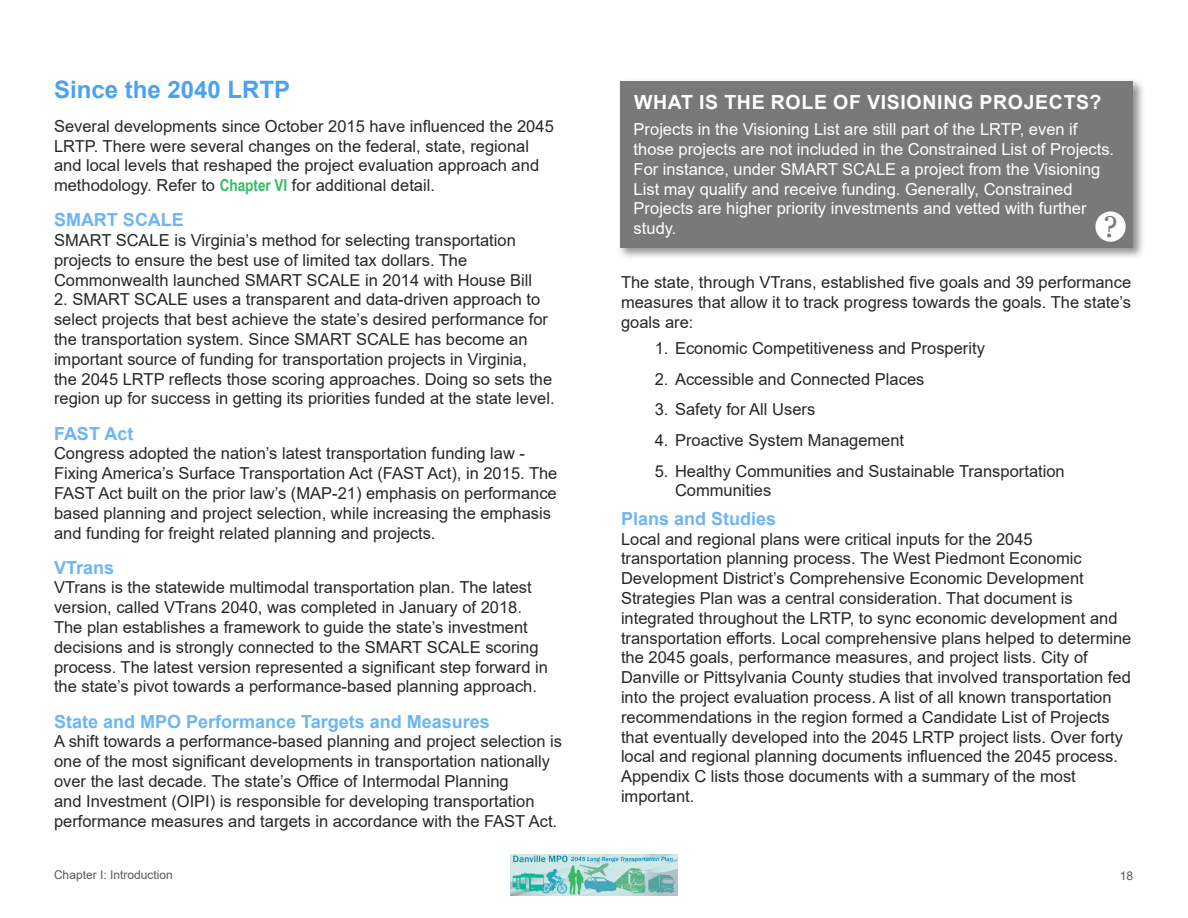
<style>
.page{position:relative;width:1188px;height:918px;background:#fff}
.page>*{position:absolute;margin:0;border:0;box-sizing:border-box;transform-origin:0 0}
.Insert_Body_text{font:30px "Georgia";color:#79797a}
.Header_1{font:700 24px "Arial";color:#49a3f2}
.Insert_Title{font:700 19.5px "Arial";letter-spacing:.035em;color:#fff}
.Header_2{font:700 18px "Arial";color:#6db5f5}
.Body_text{font:16.5px/19.8px "Arial";color:#252728}
.Insert_Body_text-2{font:16.5px/19.8px "Arial";color:#fff}
.t1{font:12px "Arial";color:#575859}
.s1{font-family:"Arial Narrow";font-weight:700;color:#36bd69}
</style>
<div class="page">
<img style="left:511px;top:855px;width:166px;height:41px">
<div style="left:617px;top:78px;width:529px;height:182px;background:#231f20;opacity:.5"></div>
<div style="left:620px;top:81px;width:513px;height:167px;background:#79797a"></div>
<div style="left:1095px;top:212px;width:31px;height:30px;background:#fff;border-radius:50%"></div>
<p class="Header_1" style="left:54px;top:73px;width:238px">Since the 2040 LRTP</p>
<p class="Body_text" style="left:54px;top:116px;width:501px">Several developments since October 2015 have influenced the 2045<br>LRTP. There were several changes on the federal, state, regional and local levels that reshaped the project evaluation approach and methodology. Refer to <span class="s1">Chapter VI</span> for additional detail.</p>
<p class="Header_2" style="left:54px;top:207px;width:131px">SMART SCALE</p>
<p class="Body_text" style="left:54px;top:230px;width:480px">SMART SCALE is Virginia’s method for selecting transportation projects to ensure the best use of limited tax dollars. The<br>Commonwealth launched SMART SCALE in 2014 with House Bill</p>
<p class="Body_text" style="left:54px;top:290px;width:502px">2. SMART SCALE uses a transparent and data-driven approach to select projects that best achieve the state’s desired performance for the transportation system. Since SMART SCALE has become an important source of funding for transportation projects in Virginia,<br>the 2045 LRTP reflects those scoring approaches. Doing so sets the region up for success in getting its priorities funded at the state level.</p>
<p class="Header_2" style="left:54px;top:421px;width:81px">FAST Act</p>
<p class="Body_text" style="left:54px;top:444px;width:505px">Congress adopted the nation’s latest transportation funding law - Fixing America’s Surface Transportation Act (FAST Act), in 2015. The FAST Act built on the prior law’s (MAP-21) emphasis on performance based planning and project selection, while increasing the emphasis and funding for freight related planning and projects.</p>
<p class="Header_2" style="left:54px;top:555px;width:62px">VTrans</p>
<p class="Body_text" style="left:54px;top:578px;width:495px">VTrans is the statewide multimodal transportation plan. The latest version, called VTrans 2040, was completed in January of 2018.<br>The plan establishes a framework to guide the state’s investment decisions and is strongly connected to the SMART SCALE scoring process. The latest version represented a significant step forward in the state’s pivot towards a performance-based planning approach.</p>
<p class="Header_2" style="left:54px;top:709px;width:437px">State and MPO Performance Targets and Measures</p>
<p class="Body_text" style="left:54px;top:732px;width:510px">A shift towards a performance-based planning and project selection is one of the most significant developments in transportation nationally over the last decade. The state’s Office of Intermodal Planning<br>and Investment (OIPI) is responsible for developing transportation performance measures and targets in accordance with the FAST Act.</p>
<p class="Insert_Title" style="left:634px;top:88px;width:469px">WHAT IS THE ROLE OF VISIONING PROJECTS?</p>
<p class="Insert_Body_text-2" style="left:634px;top:119px;width:482px">Projects in the Visioning List are still part of the LRTP, even if those projects are not included in the Constrained List of Projects.<br>For instance, under SMART SCALE a project from the Visioning List may qualify and receive funding. Generally, Constrained Projects are higher priority investments and vetted with further study.</p>
<p class="Insert_Body_text" style="left:1103px;top:209px;width:16px">?</p>
<p class="Body_text" style="left:621px;top:272px;width:512px;text-align:justify">The state, through VTrans, established five goals and 39 performance measures that allow it to track progress towards the goals. The state’s goals are:</p>
<p class="Body_text" style="left:655px;top:338px;width:332px">1. Economic Competitiveness and Prosperity</p>
<p class="Body_text" style="left:655px;top:369px;width:271px">2. Accessible and Connected Places</p>
<p class="Body_text" style="left:655px;top:400px;width:162px">3. Safety for All Users</p>
<p class="Body_text" style="left:655px;top:430px;width:251px">4. Proactive System Management</p>
<p class="Body_text" style="left:675px;top:461px;width:391px;text-indent:-20px">5. Healthy Communities and Sustainable Transportation<br>Communities</p>
<p class="Header_2" style="left:621px;top:506px;width:157px">Plans and Studies</p>
<p class="Body_text" style="left:621px;top:529px;width:512px">Local and regional plans were critical inputs for the 2045 transportation planning process. The West Piedmont Economic Development District’s Comprehensive Economic Development Strategies Plan was a central consideration. That document is integrated throughout the LRTP, to sync economic development and transportation efforts. Local comprehensive plans helped to determine the 2045 goals, performance measures, and project lists. City of Danville or Pittsylvania County studies that involved transportation fed into the project evaluation process. A list of all known transportation recommendations in the region formed a Candidate List of Projects that eventually developed into the 2045 LRTP project lists. Over forty local and regional planning documents influenced the 2045 process.<br>Appendix C lists those documents with a summary of the most important.</p>
<p class="t1" style="left:54px;top:867px;width:120px">Chapter I: Introduction</p>
<p class="t1" style="left:1120px;top:867px;width:15px">18</p>
</div>
